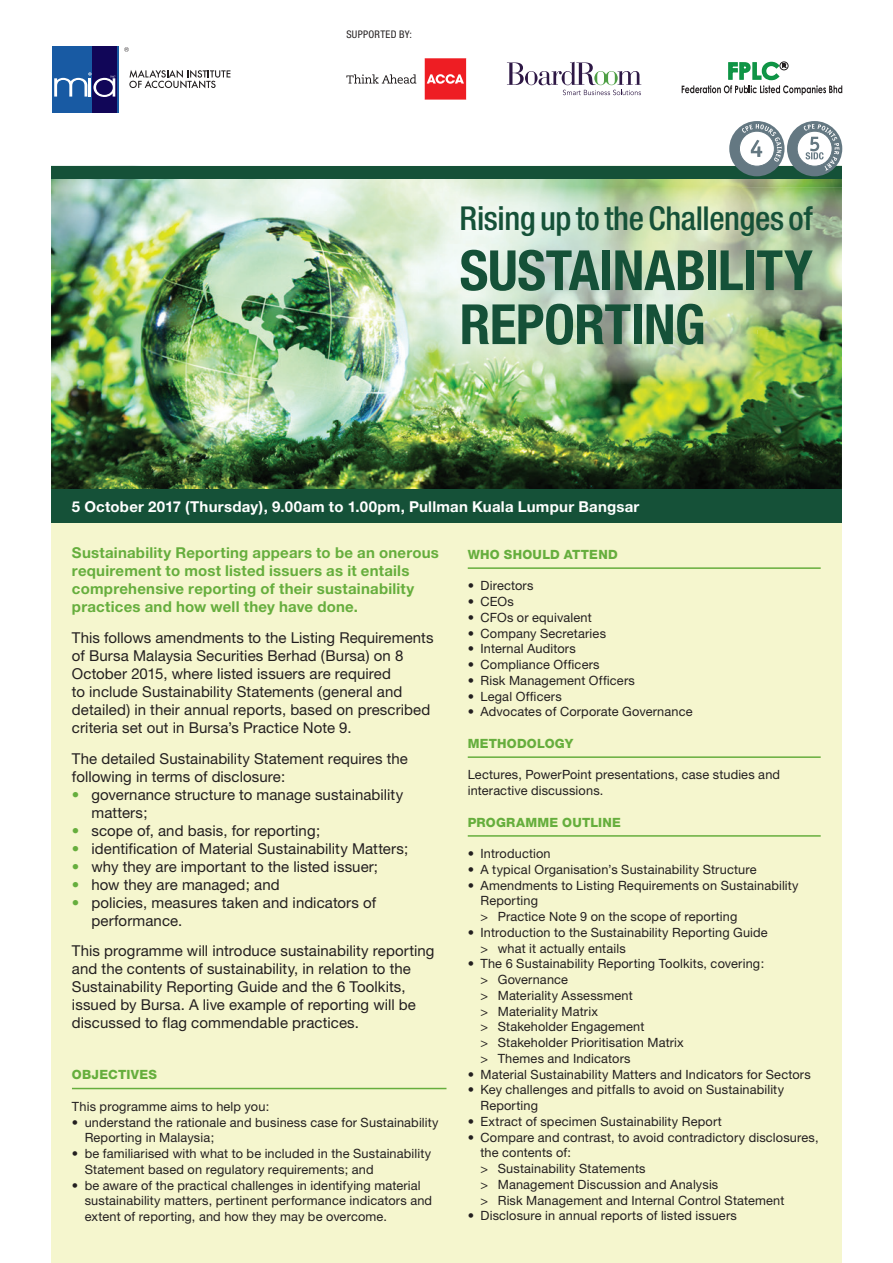
<style>
.page{position:relative;width:893px;height:1263px;background:#fff}
.page>*{position:absolute;margin:0;border:0;box-sizing:border-box;transform-origin:0 0}
.t1{font:700 condensed 55.5px/54px "Helvetica Neue";letter-spacing:-.015em;color:#155138}
.t2{font:500 condensed 33px "Helvetica Neue";letter-spacing:-.01em;color:#155138}
.t3{font:15px/18px "Helvetica Neue";letter-spacing:.005em;color:#231f20}
.t4{font:700 15px/18px "Helvetica Neue";letter-spacing:.015em;color:#66ae3d}
.t5{font:700 15px "Helvetica Neue";letter-spacing:.015em;color:#fff}
.t6{font:12.75px/15.8px "Helvetica Neue";letter-spacing:.01em;color:#231f20}
.t7{font:800 12.75px "Helvetica Neue";letter-spacing:.02em;color:#66ae3d}
.t8{font:condensed 10.5px "Helvetica Neue";letter-spacing:.03em;color:#231f20}
.s1{color:#66ae3d}
</style>
<div class="page">
<img style="left:51px;top:179px;width:791px;height:310px">
<div style="left:51px;top:489px;width:791px;height:34px;background:#155138"></div>
<div style="left:51px;top:523px;width:791px;height:740px;background:#f5f6ce"></div>
<div style="left:51px;top:166px;width:791px;height:13px;background:#155138"></div>
<div style="left:729px;top:121px;width:55px;height:55px;background:#647882;border-radius:50%"></div>
<svg style="left:739px;top:131px;width:35px;height:35px"></svg>
<div style="left:739px;top:131px;width:36px;height:36px;border:1px solid #647882;border-radius:50%"></div>
<svg style="left:742px;top:124px;width:40px;height:38px"></svg>
<div style="left:787px;top:121px;width:55px;height:55px;background:#647882;border-radius:50%"></div>
<svg style="left:797px;top:131px;width:35px;height:35px"></svg>
<div style="left:797px;top:131px;width:36px;height:36px;border:1px solid #647882;border-radius:50%"></div>
<svg style="left:803px;top:124px;width:36px;height:47px"></svg>
<svg style="left:129px;top:70px;width:101px;height:18px"></svg>
<div style="left:53px;top:47px;width:66px;height:66px;background:#185aa3"></div>
<div style="left:92px;top:47px;width:25px;height:66px;background:#110658"></div>
<svg style="left:54px;top:72px;width:61px;height:25px"></svg>
<svg style="left:124px;top:47px;width:5px;height:5px"></svg>
<svg style="left:507px;top:62px;width:134px;height:33px"></svg>
<svg style="left:682px;top:61px;width:160px;height:34px"></svg>
<svg style="left:424px;top:58px;width:43px;height:42px;background:#f03e43"></svg>
<svg style="left:346px;top:74px;width:70px;height:10px"></svg>
<img style="left:437px;top:187px;width:405px;height:147px">
<img style="left:437px;top:334px;width:321px;height:49px">
<hr style="left:72px;top:1088px;width:374px;height:1px;background:#66ae3d">
<hr style="left:468px;top:567px;width:353px;height:2px;background:#66ae3d">
<hr style="left:468px;top:756px;width:353px;height:2px;background:#66ae3d">
<hr style="left:468px;top:835px;width:353px;height:2px;background:#66ae3d">
<p class="t8" style="left:346px;top:28px;width:67px">SUPPORTED BY:</p>
<h2 class="t2" style="left:460px;top:199px;width:354px">Rising up to the Challenges of</h2>
<h1 class="t1" style="left:460px;top:243px;width:355px">SUSTAINABILITY<br>REPORTING</h1>
<p class="t5" style="left:72px;top:497px;width:569px">5 October 2017 (Thursday), 9.00am to 1.00pm, Pullman Kuala Lumpur Bangsar</p>
<p class="t4" style="left:72px;top:543px;width:369px">Sustainability Reporting appears to be an onerous requirement to most listed issuers as it entails comprehensive reporting of their sustainability practices and how well they have done.</p>
<p class="t3" style="left:72px;top:628px;width:363px">This follows amendments to the Listing Requirements of Bursa Malaysia Securities Berhad (Bursa) on 8<br>October 2015, where listed issuers are required<br>to include Sustainability Statements (general and detailed) in their annual reports, based on prescribed criteria set out in Bursa’s Practice Note 9.</p>
<p class="t3" style="left:72px;top:749px;width:338px">The detailed Sustainability Statement requires the following in terms of disclosure:</p>
<p class="t3" style="left:91px;top:785px;width:313px;text-indent:-20px"><span class="s1">•</span> governance structure to manage sustainability matters;</p>
<p class="t3" style="left:72px;top:821px;width:250px"><span class="s1">•</span> scope of, and basis, for reporting;</p>
<p class="t3" style="left:72px;top:839px;width:338px"><span class="s1">•</span> identification of Material Sustainability Matters;</p>
<p class="t3" style="left:72px;top:857px;width:308px"><span class="s1">•</span> why they are important to the listed issuer;</p>
<p class="t3" style="left:72px;top:875px;width:209px"><span class="s1">•</span> how they are managed; and</p>
<p class="t3" style="left:91px;top:893px;width:286px;text-indent:-20px"><span class="s1">•</span> policies, measures taken and indicators of performance.</p>
<p class="t3" style="left:72px;top:942px;width:364px">This programme will introduce sustainability reporting and the contents of sustainability, in relation to the Sustainability Reporting Guide and the 6 Toolkits, issued by Bursa. A live example of reporting will be discussed to flag commendable practices.</p>
<p class="t7" style="left:72px;top:1067px;width:86px">OBJECTIVES</p>
<p class="t6" style="left:72px;top:1098px;width:199px">This programme aims to help you:</p>
<p class="t6" style="left:85px;top:1114px;width:355px;text-indent:-13px">• understand the rationale and business case for Sustainability<br>Reporting in Malaysia;</p>
<p class="t6" style="left:85px;top:1145px;width:348px;text-indent:-13px">• be familiarised with what to be included in the Sustainability<br>Statement based on regulatory requirements; and</p>
<p class="t6" style="left:85px;top:1177px;width:349px;text-indent:-13px">• be aware of the practical challenges in identifying material sustainability matters, pertinent performance indicators and extent of reporting, and how they may be overcome.</p>
<p class="t7" style="left:468px;top:547px;width:152px">WHO SHOULD ATTEND</p>
<p class="t6" style="left:468px;top:578px;width:67px">• Directors</p>
<p class="t6" style="left:468px;top:593px;width:48px">• CEOs</p>
<p class="t6" style="left:468px;top:609px;width:125px">• CFOs or equivalent</p>
<p class="t6" style="left:468px;top:625px;width:140px">• Company Secretaries</p>
<p class="t6" style="left:468px;top:641px;width:110px">• Internal Auditors</p>
<p class="t6" style="left:468px;top:656px;width:133px">• Compliance Officers</p>
<p class="t6" style="left:468px;top:672px;width:169px">• Risk Management Officers</p>
<p class="t6" style="left:468px;top:688px;width:95px">• Legal Officers</p>
<p class="t6" style="left:468px;top:704px;width:226px">• Advocates of Corporate Governance</p>
<p class="t7" style="left:468px;top:736px;width:107px">METHODOLOGY</p>
<p class="t6" style="left:468px;top:767px;width:314px">Lectures, PowerPoint presentations, case studies and interactive discussions.</p>
<p class="t7" style="left:468px;top:814px;width:155px">PROGRAMME OUTLINE</p>
<p class="t6" style="left:468px;top:845px;width:84px">• Introduction</p>
<p class="t6" style="left:468px;top:861px;width:290px">• A typical Organisation’s Sustainability Structure</p>
<p class="t6" style="left:480px;top:877px;width:320px;text-indent:-13px">• Amendments to Listing Requirements on Sustainability<br>Reporting<br>&gt; Practice Note 9 on the scope of reporting</p>
<p class="t6" style="left:480px;top:924px;width:289px;text-indent:-13px">• Introduction to the Sustainability Reporting Guide &gt; what it actually entails</p>
<p class="t6" style="left:480px;top:956px;width:285px;text-indent:-13px">• The 6 Sustainability Reporting Toolkits, covering: &gt; Governance<br>&gt; Materiality Assessment<br>&gt; Materiality Matrix<br>&gt; Stakeholder Engagement<br>&gt; Stakeholder Prioritisation Matrix<br>&gt; Themes and Indicators</p>
<p class="t6" style="left:468px;top:1066px;width:345px">• Material Sustainability Matters and Indicators for Sectors</p>
<p class="t6" style="left:480px;top:1082px;width:305px;text-indent:-13px">• Key challenges and pitfalls to avoid on Sustainability<br>Reporting</p>
<p class="t6" style="left:468px;top:1113px;width:256px">• Extract of specimen Sustainability Report</p>
<p class="t6" style="left:480px;top:1129px;width:340px;text-indent:-13px">• Compare and contrast, to avoid contradictory disclosures, the contents of:<br>&gt; Sustainability Statements<br>&gt; Management Discussion and Analysis<br>&gt; Risk Management and Internal Control Statement</p>
<p class="t6" style="left:468px;top:1208px;width:271px">• Disclosure in annual reports of listed issuers</p>
</div>
